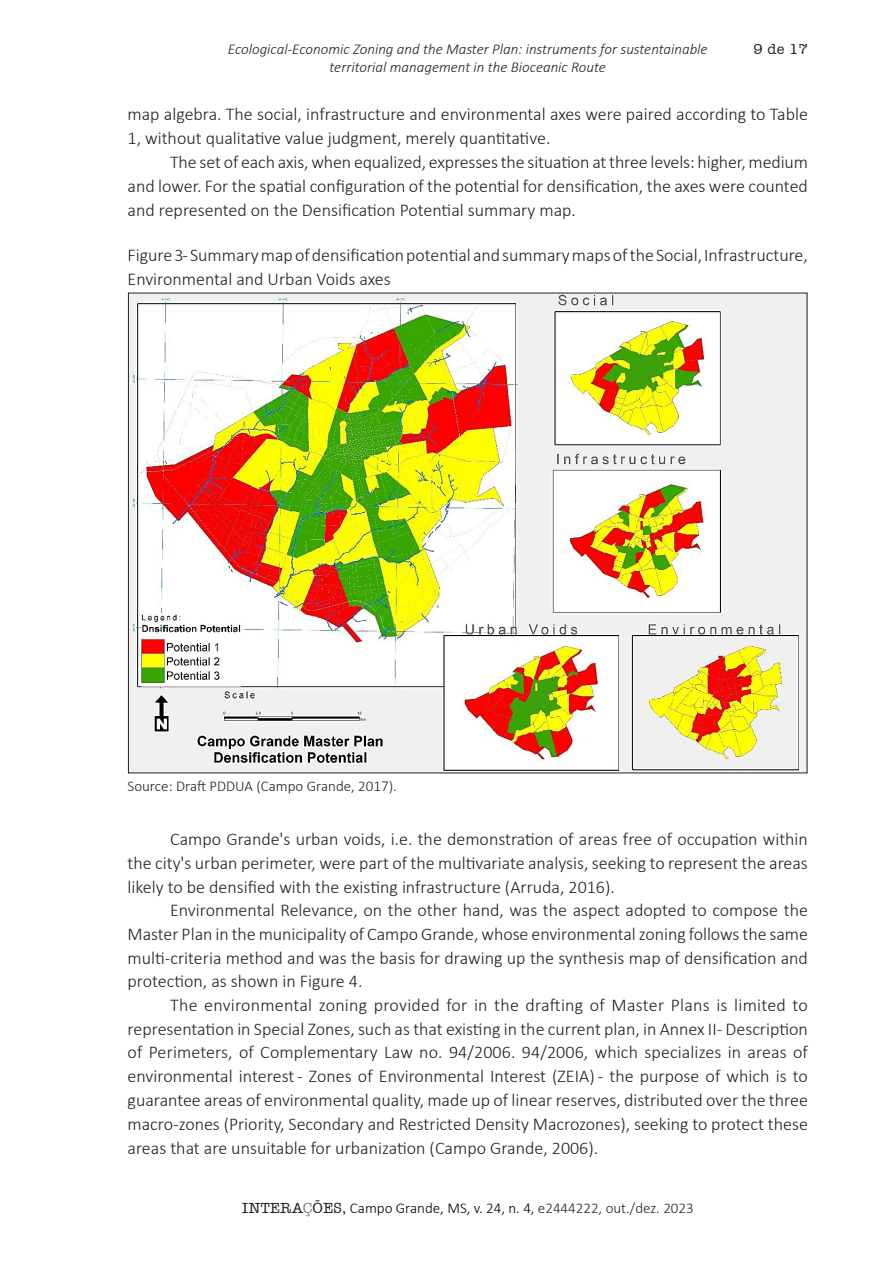
<style>
.page{position:relative;width:893px;height:1263px;background:#fff}
.page>*{position:absolute;margin:0;border:0;box-sizing:border-box;transform-origin:0 0}
.Corpo_do_texto{font:300 18px/23.9px "Calibri";color:#231f20;text-align:justify}
.Tabela_figura{font:300 18px/24px "Calibri";color:#231f20}
.t1{font:italic 300 15px "Calibri";color:#231f20}
.t2{font:300 15px "Calibri";color:#000}
.Legenda{font:300 15px "Calibri";color:#231f20}
.t3{font:500 15px "Amer Typewriter IT Cby BT";color:#231f20}
.s1{font-family:"Amer Typewriter IT Cby BT";font-weight:500;color:#231f20}
.s2{font-family:"Amer Typewriter IT Cby BT";font-weight:500;color:#808285}
.s3{color:#231f20}
</style>
<div class="page">
<img style="left:130px;top:295px;width:675px;height:476px">
<p class="t3" style="left:753px;top:40px;width:56px">9 de 17</p>
<p class="t1" style="left:228px;top:40px;width:481px">Ecological-Economic Zoning and the Master Plan: instruments for sustentainable</p>
<p class="t3" style="left:798px;top:40px;width:11px">9</p>
<p class="t1" style="left:330px;top:58px;width:278px">territorial management in the Bioceanic Route</p>
<p class="Corpo_do_texto" style="left:128px;top:102px;width:682px">map algebra. The social, infrastructure and environmental axes were paired according to Table<br>1, without qualitative value judgment, merely quantitative.</p>
<p class="Corpo_do_texto" style="left:128px;top:150px;width:682px;text-indent:43px">The set of each axis, when equalized, expresses the situation at three levels: higher, medium and lower. For the spatial configuration of the potential for densification, the axes were counted and represented on the Densification Potential summary map.</p>
<p class="Tabela_figura" style="left:128px;top:243px;width:682px">Figure 3 - Summary map of densification potential and summary maps of the Social, Infrastructure,<br>Environmental and Urban Voids axes</p>
<p class="Legenda" style="left:128px;top:777px;width:271px">Source: Draft PDDUA (Campo Grande, 2017).</p>
<p class="Corpo_do_texto" style="left:128px;top:827px;width:682px;text-indent:43px">Campo Grande's urban voids, i.e. the demonstration of areas free of occupation within the city's urban perimeter, were part of the multivariate analysis, seeking to represent the areas likely to be densified with the existing infrastructure (Arruda, 2016).</p>
<p class="Corpo_do_texto" style="left:128px;top:898px;width:682px;text-indent:43px">Environmental Relevance, on the other hand, was the aspect adopted to compose the Master Plan in the municipality of Campo Grande, whose environmental zoning follows the same multi-criteria method and was the basis for drawing up the synthesis map of densification and protection, as shown in Figure 4.</p>
<p class="Corpo_do_texto" style="left:128px;top:993px;width:682px;text-indent:43px">The environmental zoning provided for in the drafting of Master Plans is limited to representation in Special Zones, such as that existing in the current plan, in Annex II - Description of Perimeters, of Complementary Law no. 94/2006. 94/2006, which specializes in areas of environmental interest - Zones of Environmental Interest (ZEIA) - the purpose of which is to guarantee areas of environmental quality, made up of linear reserves, distributed over the three macro-zones (Priority, Secondary and Restricted Density Macrozones), seeking to protect these areas that are unsuitable for urbanization (Campo Grande, 2006).</p>
<p class="t2" style="left:242px;top:1198px;width:453px"><span class="s1">INTERA</span><span class="s2">Ç</span><span class="s1">ÕES,</span> Campo Grande, MS, v. 24, n. 4, <span class="s3">e2444222, out./dez. 2023</span></p>
</div>
